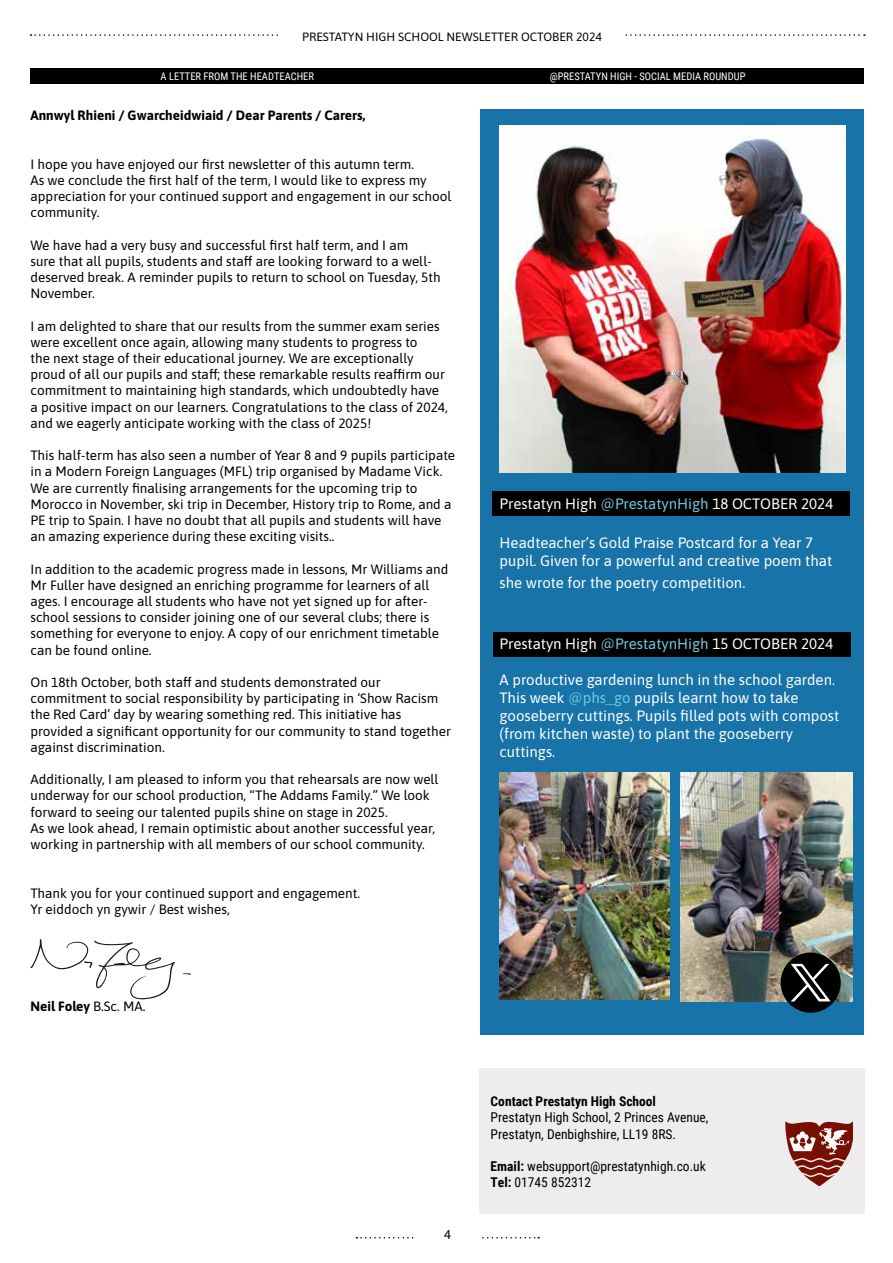
<style>
.page{position:relative;width:893px;height:1263px;background:#fff}
.page>*{position:absolute;margin:0;border:0;box-sizing:border-box;transform-origin:0 0}
.t1{font:15px/18px "Asap";color:#fff}
.t2{font:13.5px/16.2px "Asap";color:#000}
.t3{font:13.5px/16.2px "Roboto Condensed";color:#000}
.t4{font:700 13.5px "Roboto Condensed";color:#000}
.t5{font:13.5px "Myriad Pro";color:#000}
.t6{font:12px "Asap";color:#000}
.t7{font:10.5px "Roboto Condensed";color:#fff}
.s1{color:#70c8e1}
.s2{font-weight:700}
</style>
<div class="page">
<div style="left:480px;top:109px;width:384px;height:926px;background:#1773a8"></div>
<div style="left:492px;top:491px;width:358px;height:25px;background:#000"></div>
<svg style="left:356px;top:1237px;width:183px;height:1px"></svg>
<svg style="left:31px;top:34px;width:834px;height:2px"></svg>
<div style="left:31px;top:69px;width:833px;height:15px;background:#000"></div>
<div style="left:479px;top:1068px;width:386px;height:146px;background:#ededed"></div>
<svg style="left:785px;top:1121px;width:67px;height:65px"></svg>
<div style="left:280px;top:30px;width:344px;height:15px;background:#fff"></div>
<div style="left:416px;top:1229px;width:63px;height:16px;background:#fff"></div>
<svg style="left:31px;top:939px;width:144px;height:60px"></svg>
<svg style="left:183px;top:973px;width:8px;height:2px"></svg>
<img style="left:500px;top:126px;width:346px;height:346px">
<img style="left:500px;top:773px;width:169px;height:226px">
<img style="left:681px;top:773px;width:171px;height:229px">
<svg style="left:780px;top:952px;width:61px;height:61px;background:#2e3537"></svg>
<div style="left:493px;top:632px;width:358px;height:25px;background:#000"></div>
<p class="t6" style="left:302px;top:28px;width:301px">PRESTATYN HIGH SCHOOL NEWSLETTER OCTOBER 2024</p>
<p class="t7" style="left:161px;top:69px;width:155px">A LETTER FROM THE HEADTEACHER</p>
<p class="t7" style="left:550px;top:69px;width:197px">@PRESTATYN HIGH - SOCIAL MEDIA ROUNDUP</p>
<p class="t2" style="left:31px;top:106px;width:336px">Annwyl Rhieni / Gwarcheidwiaid / Dear Parents / Carers,</p>
<p class="t2" style="left:31px;top:155px;width:422px">I hope you have enjoyed our first newsletter of this autumn term.<br>As we conclude the first half of the term, I would like to express my appreciation for your continued support and engagement in our school community.</p>
<p class="t2" style="left:31px;top:236px;width:412px">We have had a very busy and successful first half term, and I am<br>sure that all pupils, students and staff are looking forward to a well&shy;deserved break. A reminder pupils to return to school on Tuesday, 5th November.</p>
<p class="t2" style="left:31px;top:317px;width:419px">I am delighted to share that our results from the summer exam series were excellent once again, allowing many students to progress to<br>the next stage of their educational journey. We are exceptionally proud of all our pupils and staff; these remarkable results reaffirm our commitment to maintaining high standards, which undoubtedly have a positive impact on our learners. Congratulations to the class of 2024, and we eagerly anticipate working with the class of 2025!</p>
<p class="t2" style="left:31px;top:447px;width:426px">This half-term has also seen a number of Year 8 and 9 pupils participate in a Modern Foreign Languages (MFL) trip organised by Madame Vick.<br>We are currently finalising arrangements for the upcoming trip to Morocco in November, ski trip in December, History trip to Rome, and a PE trip to Spain. I have no doubt that all pupils and students will have an amazing experience during these exciting visits..</p>
<p class="t2" style="left:31px;top:560px;width:419px">In addition to the academic progress made in lessons, Mr Williams and Mr Fuller have designed an enriching programme for learners of all ages. I encourage all students who have not yet signed up for after&shy;school sessions to consider joining one of our several clubs; there is something for everyone to enjoy. A copy of our enrichment timetable can be found online.</p>
<p class="t2" style="left:31px;top:673px;width:422px">On 18th October, both staff and students demonstrated our commitment to social responsibility by participating in ‘Show Racism the Red Card’ day by wearing something red. This initiative has provided a significant opportunity for our community to stand together against discrimination.</p>
<p class="t2" style="left:31px;top:771px;width:410px">Additionally, I am pleased to inform you that rehearsals are now well underway for our school production, “The Addams Family.” We look forward to seeing our talented pupils shine on stage in 2025.<br>As we look ahead, I remain optimistic about another successful year, working in partnership with all members of our school community.</p>
<p class="t2" style="left:31px;top:884px;width:331px">Thank you for your continued support and engagement.<br>Yr eiddoch yn gywir / Best wishes,</p>
<p class="t2" style="left:31px;top:997px;width:116px">Neil Foley B.Sc. MA.</p>
<p class="t5" style="left:444px;top:1226px;width:8px">4</p>
<p class="t1" style="left:500px;top:494px;width:335px">Prestatyn High <span class="s1">@PrestatynHigh</span> 18 OCTOBER 2024</p>
<p class="t1" style="left:500px;top:533px;width:334px">Headteacher’s Gold Praise Postcard for a Year 7 pupil. Given for a powerful and creative poem that</p>
<p class="t1" style="left:500px;top:573px;width:247px">she wrote for the poetry competition.</p>
<p class="t1" style="left:500px;top:633px;width:335px">Prestatyn High <span class="s1">@PrestatynHigh</span> 15 OCTOBER 2024</p>
<p class="t1" style="left:500px;top:669px;width:341px">A productive gardening lunch in the school garden.<br>This week <span class="s1">@phs_go</span> pupils learnt how to take gooseberry cuttings. Pupils filled pots with compost (from kitchen waste) to plant the gooseberry cuttings.</p>
<p class="t4" style="left:491px;top:1092px;width:167px">Contact Prestatyn High School</p>
<p class="t3" style="left:491px;top:1109px;width:219px">Prestatyn High School, 2 Princes Avenue,<br>Prestatyn, Denbighshire, LL19 8RS.</p>
<p class="t3" style="left:491px;top:1157px;width:217px"><span class="s2">Email:</span> websupport@prestatynhigh.co.uk<br><span class="s2">Tel:</span> 01745 852312</p>
</div>
